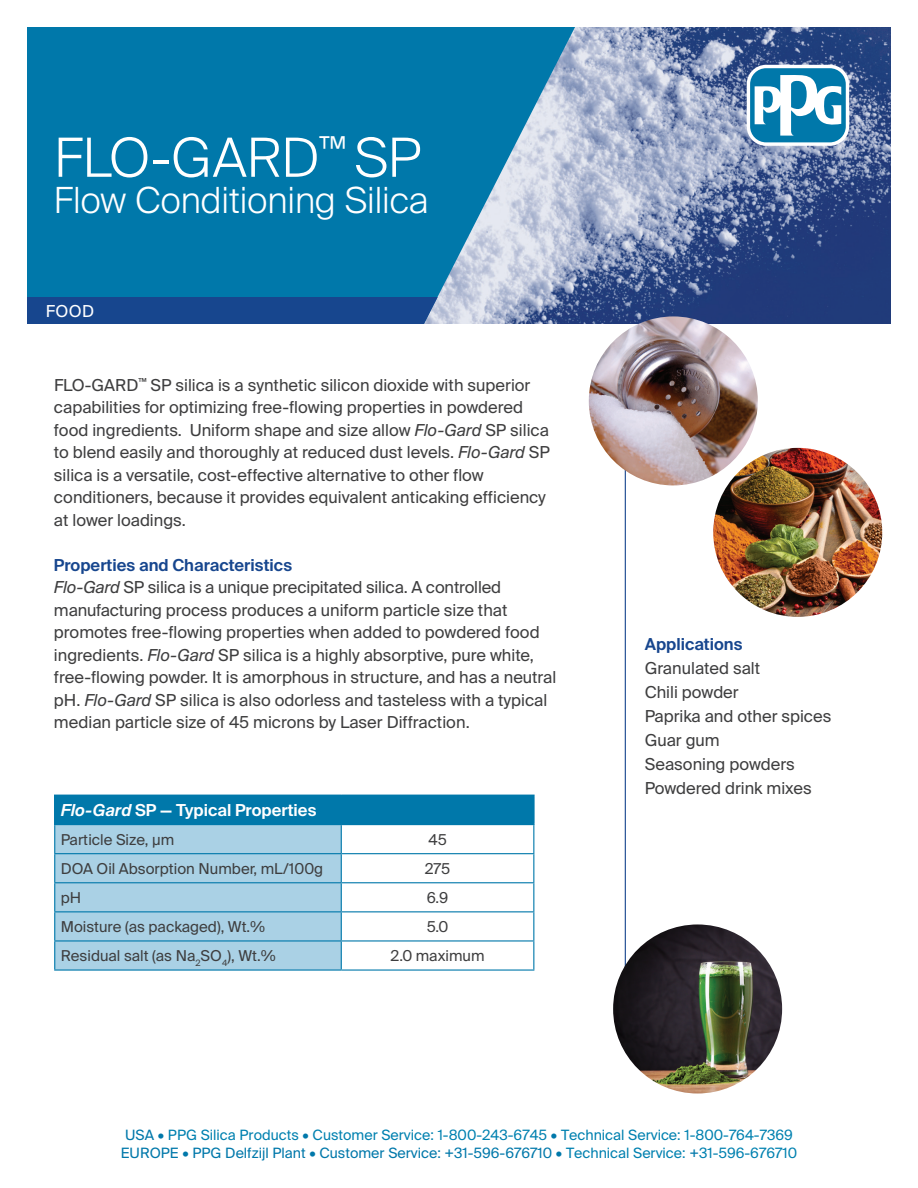
<style>
.page{position:relative;width:918px;height:1188px;background:#fff}
.page>*{position:absolute;margin:0;border:0;box-sizing:border-box;transform-origin:0 0}
.t1{font:300 54px "Suisse Intl";color:#fff}
.t2{font:300 36px "Suisse Intl";color:#fff}
.t3{font:16.5px/22.5px "Suisse Intl";color:#3e3e3f}
.t4{font:600 16.5px "Suisse Intl";color:#fff}
.t5{font:600 16.5px "Suisse Intl";color:#17468e}
.t6{font:16.5px "Suisse Intl";color:#fff}
.t7{font:15px "Suisse Intl";color:#3e3e3f}
.t8{font:14.25px/18px "Suisse Intl";color:#0081b0;text-align:center}
.s1{font-style:italic}
.s2{font-weight:600;color:#17468e}
.s3{color:#0078aa}
</style>
<div class="page">
<hr style="left:625px;top:378px;width:1px;height:621px;background:#17468e">
<div style="left:55px;top:795px;width:479px;height:29px;background:#0078aa"></div>
<hr style="left:54px;top:795px;width:287px;height:1px;background:#0078aa">
<hr style="left:54px;top:796px;width:2px;height:28px;background:#0078aa">
<hr style="left:341px;top:795px;width:194px;height:1px;background:#0078aa">
<hr style="left:533px;top:796px;width:2px;height:28px;background:#0078aa">
<hr style="left:341px;top:824px;width:194px;height:1px;background:#0078aa">
<hr style="left:341px;top:853px;width:193px;height:1px;background:#0078aa">
<hr style="left:341px;top:882px;width:193px;height:1px;background:#0078aa">
<hr style="left:341px;top:911px;width:193px;height:1px;background:#0078aa">
<hr style="left:54px;top:969px;width:287px;height:2px;background:#0078aa">
<svg style="left:54px;top:824px;width:288px;height:146px"></svg>
<hr style="left:341px;top:940px;width:193px;height:2px;background:#0078aa">
<svg style="left:533px;top:825px;width:1px;height:144px"></svg>
<hr style="left:341px;top:969px;width:193px;height:2px;background:#0078aa">
<img style="left:613px;top:924px;width:169px;height:170px;border-radius:85px">
<img style="left:713px;top:448px;width:169px;height:169px;border-radius:85px">
<img style="left:575px;top:27px;width:316px;height:297px">
<div style="left:747px;top:65px;width:102px;height:81px;background:#fff;border-radius:19px"></div>
<div style="left:750px;top:68px;width:96px;height:74px;background:#0078aa;border-radius:16px"></div>
<svg style="left:755px;top:75px;width:86px;height:61px"></svg>
<div style="left:27px;top:27px;width:351px;height:297px;background:#0078aa"></div>
<svg style="left:378px;top:27px;width:197px;height:297px;fill:#0078aa"></svg>
<div style="left:27px;top:297px;width:290px;height:27px;background:#17468e"></div>
<div style="left:317px;top:297px;width:121px;height:27px;background:#17468e"></div>
<img style="left:589px;top:316px;width:169px;height:169px;border-radius:85px">
<h1 class="t1" style="left:54px;top:126px;width:369px">FLO-GARD<sup>™</sup> SP</h1>
<h2 class="t2" style="left:54px;top:179px;width:376px">Flow Conditioning Silica</h2>
<p class="t6" style="left:46px;top:302px;width:50px">FOOD</p>
<p class="t3" style="left:54px;top:374px;width:497px">FLO-GARD<sup>™</sup> SP silica is a synthetic silicon dioxide with superior capabilities for optimizing free-flowing properties in powdered food ingredients. Uniform shape and size allow <span class="s1">Flo-Gard</span> SP silica to blend easily and thoroughly at reduced dust levels. <span class="s1">Flo-Gard</span> SP silica is a versatile, cost-effective alternative to other flow conditioners, because it provides equivalent anticaking efficiency at lower loadings.</p>
<p class="t3" style="left:54px;top:554px;width:504px"><span class="s2">Properties and Characteristics<br></span><span class="s1">Flo-Gard</span> SP silica is a unique precipitated silica. A controlled manufacturing process produces a uniform particle size that promotes free-flowing properties when added to powdered food ingredients. <span class="s1">Flo-Gard</span> SP silica is a highly absorptive, pure white, free-flowing powder. It is amorphous in structure, and has a neutral pH. <span class="s1">Flo-Gard</span> SP silica is also odorless and tasteless with a typical median particle size of 45 microns by Laser Diffraction.</p>
<p class="t4" style="left:61px;top:801px;width:257px"><span class="s1">Flo-Gard</span> SP — Typical Properties</p>
<p class="t7" style="left:61px;top:831px;width:115px">Particle Size, µm</p>
<p class="t7" style="left:428px;top:831px;width:20px">45</p>
<p class="t7" style="left:61px;top:860px;width:264px">DOA Oil Absorption Number, mL/100g</p>
<p class="t7" style="left:425px;top:860px;width:27px">275</p>
<p class="t7" style="left:61px;top:889px;width:22px">pH</p>
<p class="t7" style="left:427px;top:889px;width:23px">6.9</p>
<p class="t7" style="left:61px;top:918px;width:206px">Moisture (as packaged), Wt.%</p>
<p class="t7" style="left:427px;top:918px;width:23px">5.0</p>
<p class="t7" style="left:61px;top:947px;width:216px">Residual salt (as Na<sub>2</sub>SO<sub>4</sub>), Wt.%</p>
<p class="t7" style="left:391px;top:947px;width:95px">2.0 maximum</p>
<p class="t5" style="left:645px;top:635px;width:99px">Applications</p>
<p class="t3" style="left:645px;top:656px;width:188px;line-height:24px">Granulated salt<br>Chili powder<br>Paprika and other spices<br>Guar gum<br>Seasoning powders<br>Powdered drink mixes</p>
<p class="t8" style="left:121px;top:1126px;width:678px"><span class="s3">USA •</span> PPG Silica Products <span class="s3">•</span> Customer Service: 1-800-243-6745 <span class="s3">•</span> Technical Service: 1-800-764-7369<br><span class="s3">EUROPE • PPG Delfzijl Plant • Customer Service: +31-596-676710 •</span> Technical Service: <span class="s3">+</span>31-596-676710</p>
</div>
